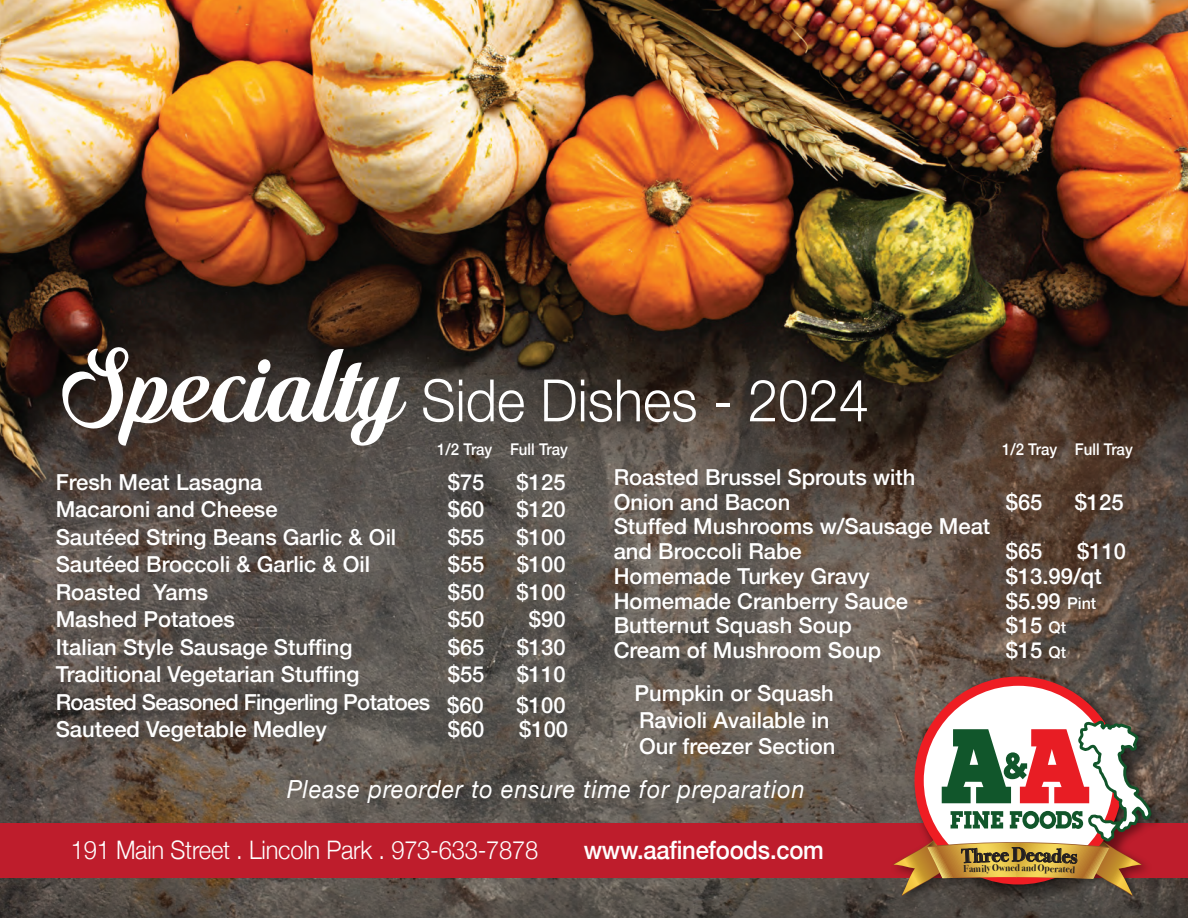
<style>
.page{position:relative;width:1188px;height:918px;background:#fff}
.page>*{position:absolute;margin:0;border:0;box-sizing:border-box;transform-origin:0 0}
.t1{font:110.25px "Quincho Script PERSONALUSE";color:#fff;scale:.92 1}
.t2{font:300 58.5px "Helvetica Neue";color:#fff;scale:.93 1}
.t3{font:300 25.5px "Helvetica Neue";letter-spacing:-.01em;color:#fff;scale:.93 1}
.t4{font:500 25.5px "Helvetica Neue";letter-spacing:-.01em;color:#fff;scale:.93 1}
.t5{font:italic 24.9px "Helvetica Neue";letter-spacing:.04em;color:#fff;scale:.93 1}
.t6{font:500 22.05px/24.8px "Helvetica Neue";color:#fff}
.t7{font:500 22.05px "Helvetica Neue";letter-spacing:-.03em;color:#fff}
.t8{font:700 19.65px "Bodoni Svty Two ITCTT";color:#231f20}
.t9{font:500 16.2px "Helvetica Neue";color:#fff;scale:.93 1}
.t10{font:700 9.9px "Bodoni Svty Two ITCTT";color:#231f20}
.s1{font-size:16.2px}
</style>
<div class="page">
<img style="left:0;top:0;width:1188px;height:918px">
<div style="left:0;top:823px;width:1188px;height:54px;background:#be1d2c"></div>
<img style="left:885px;top:669px;width:282px;height:243px">
<img style="left:915px;top:676px;width:217px;height:45px">
<svg style="left:920px;top:681px;width:198px;height:198px"></svg>
<svg style="left:893px;top:721px;width:260px;height:175px"></svg>
<h1 class="t1" style="left:62px;top:323px;width:373px">Specialty</h1>
<h2 class="t2" style="left:421px;top:353px;width:483px">Side Dishes - 2024</h2>
<p class="t9" style="left:437px;top:436px;width:142px">1/2 Tray Full Tray</p>
<p class="t9" style="left:1002px;top:436px;width:142px">1/2 Tray Full Tray</p>
<p class="t6" style="left:56px;top:468px;width:208px">Fresh Meat Lasagna</p>
<p class="t6" style="left:448px;top:468px;width:38px">$75</p>
<p class="t6" style="left:517px;top:468px;width:50px">$125</p>
<p class="t6" style="left:56px;top:495px;width:223px">Macaroni and Cheese</p>
<p class="t6" style="left:448px;top:495px;width:38px">$60</p>
<p class="t6" style="left:517px;top:495px;width:50px">$120</p>
<p class="t6" style="left:56px;top:523px;width:342px">Sautéed String Beans Garlic &amp; Oil</p>
<p class="t6" style="left:448px;top:523px;width:38px">$55</p>
<p class="t6" style="left:517px;top:523px;width:50px">$100</p>
<p class="t6" style="left:56px;top:550px;width:316px">Sautéed Broccoli &amp; Garlic &amp; Oil</p>
<p class="t6" style="left:448px;top:550px;width:38px">$55</p>
<p class="t6" style="left:517px;top:550px;width:50px">$100</p>
<p class="t6" style="left:56px;top:578px;width:154px">Roasted Yams</p>
<p class="t6" style="left:448px;top:578px;width:38px">$50</p>
<p class="t6" style="left:517px;top:578px;width:50px">$100</p>
<p class="t6" style="left:56px;top:605px;width:181px">Mashed Potatoes</p>
<p class="t6" style="left:448px;top:605px;width:38px">$50</p>
<p class="t6" style="left:529px;top:605px;width:38px">$90</p>
<p class="t6" style="left:56px;top:633px;width:298px">Italian Style Sausage Stuffing</p>
<p class="t6" style="left:448px;top:633px;width:38px">$65</p>
<p class="t6" style="left:517px;top:633px;width:50px">$130</p>
<p class="t6" style="left:56px;top:660px;width:305px">Traditional Vegetarian Stuffing</p>
<p class="t6" style="left:448px;top:660px;width:38px">$55</p>
<p class="t6" style="left:517px;top:660px;width:50px">$110</p>
<p class="t7" style="left:56px;top:684px;width:430px">Roasted Seasoned Fingerling Potatoes $60</p>
<p class="t6" style="left:517px;top:691px;width:50px">$100</p>
<p class="t6" style="left:56px;top:715px;width:273px">Sauteed Vegetable Medley</p>
<p class="t6" style="left:448px;top:715px;width:38px">$60</p>
<p class="t6" style="left:519px;top:715px;width:50px">$100</p>
<p class="t6" style="left:614px;top:463px;width:303px">Roasted Brussel Sprouts with<br>Onion and Bacon</p>
<p class="t6" style="left:614px;top:512px;width:378px">Stuffed Mushrooms w/Sausage Meat and Broccoli Rabe</p>
<p class="t6" style="left:1006px;top:488px;width:38px">$65</p>
<p class="t6" style="left:1075px;top:488px;width:50px">$125</p>
<p class="t6" style="left:1006px;top:537px;width:38px">$65</p>
<p class="t6" style="left:1077px;top:537px;width:50px">$110</p>
<p class="t6" style="left:614px;top:562px;width:258px">Homemade Turkey Gravy</p>
<p class="t6" style="left:1006px;top:562px;width:97px">$13.99/qt</p>
<p class="t6" style="left:614px;top:587px;width:296px">Homemade Cranberry Sauce</p>
<p class="t6" style="left:1006px;top:587px;width:92px">$5.99 <span class="s1">Pint</span></p>
<p class="t6" style="left:614px;top:611px;width:240px">Butternut Squash Soup</p>
<p class="t6" style="left:1006px;top:611px;width:62px">$15 <span class="s1">Qt</span></p>
<p class="t6" style="left:614px;top:636px;width:269px">Cream of Mushroom Soup</p>
<p class="t6" style="left:1006px;top:636px;width:62px">$15 <span class="s1">Qt</span></p>
<p class="t6" style="left:635px;top:678px;width:202px;line-height:26.4px">Pumpkin or Squash<br>Ravioli Available in<br>Our freezer Section</p>
<p class="t5" style="left:287px;top:771px;width:558px">Please preorder to ensure time for preparation</p>
<p class="t3" style="left:71px;top:829px;width:504px">191 Main Street . Lincoln Park . 973-633-7878</p>
<p class="t4" style="left:584px;top:829px;width:260px">www.aafinefoods.com</p>
<p class="t8" style="left:961px;top:840px;width:40px;rotate:-2deg">Thre</p>
<p class="t8" style="left:1012px;top:838px;width:16px">D</p>
<p class="t10" style="left:963px;top:861px;width:29px;rotate:-2deg">Family</p>
<p class="t10" style="left:992px;top:860px;width:24px;rotate:-1deg">Owne</p>
<p class="t10" style="left:1015px;top:859px;width:7px">d</p>
<p class="t10" style="left:1031px;top:859px;width:25px;rotate:2deg">d Ope</p>
<p class="t10" style="left:1055px;top:860px;width:22px;rotate:3deg">rated</p>
</div>
